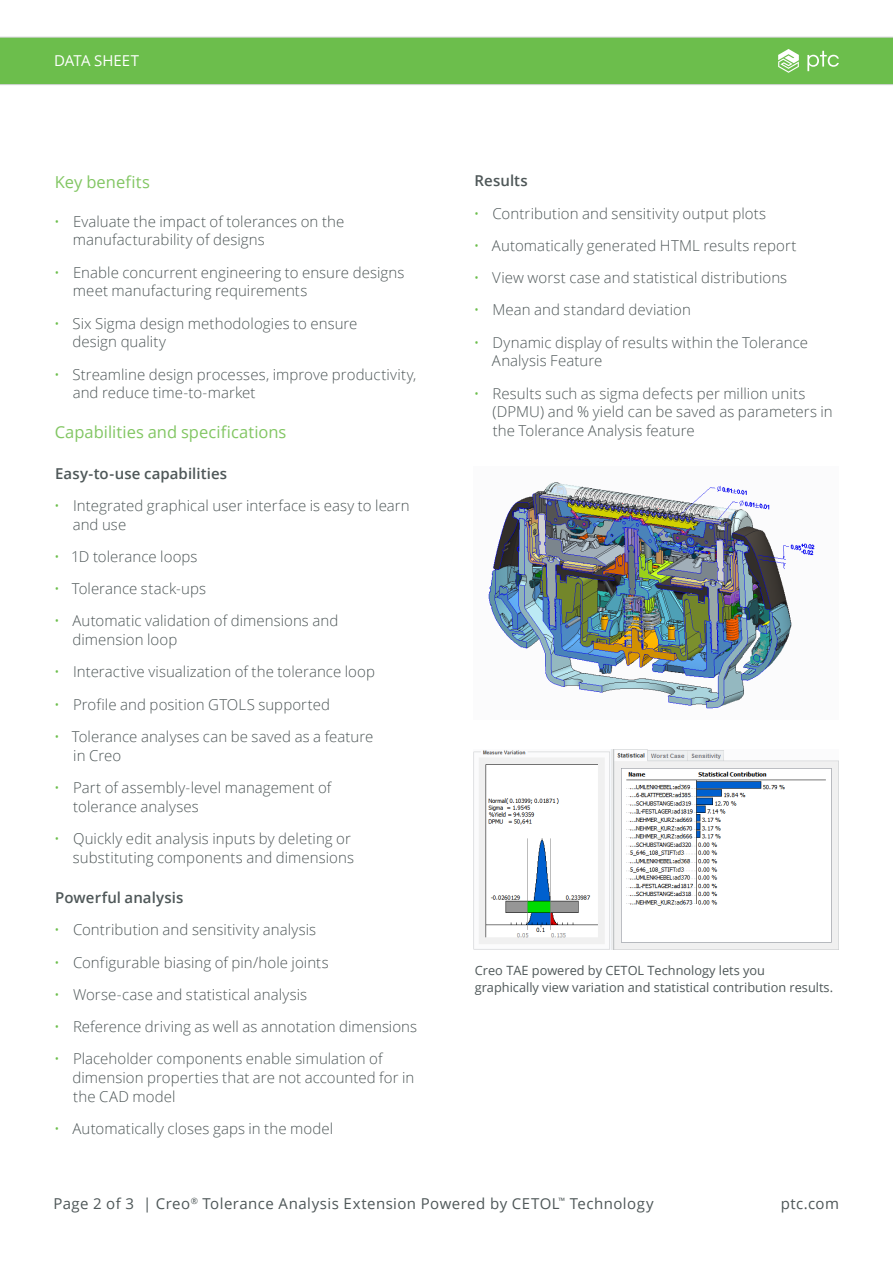
<style>
.page{position:relative;width:893px;height:1263px;background:#fff}
.page>*{position:absolute;margin:0;border:0;box-sizing:border-box;transform-origin:0 0}
._3__Text_Subhead_1{font:16.5px "Open Sans";letter-spacing:.005em;color:#82c663}
.t1{font:300 15px/18.8px "Open Sans";letter-spacing:.005em;color:#4e5758}
.t2{font:15px "Open Sans";letter-spacing:.03em;color:#4e5758}
._3__Text_Subhead_2{font:600 15px "Open Sans";letter-spacing:.005em;color:#4e5758}
.t3{font:15px "Open Sans";color:#fff}
._6__Caption{font:12.75px/16.5px "Open Sans";color:#4e5758}
.s1{color:#6cbe4c}
</style>
<div class="page">
<div style="left:0;top:37px;width:893px;height:48px;background:#6cbe4c"></div>
<img style="left:488px;top:482px;width:327px;height:227px">
<img style="left:473px;top:750px;width:366px;height:199px">
<p class="t3" style="left:54px;top:50px;width:87px">DATA SHEET</p>
<p class="_3__Text_Subhead_1" style="left:55px;top:170px;width:97px">Key benefits</p>
<p class="t1" style="left:73px;top:211px;width:273px;text-indent:-19px"><span class="s1">•</span> Evaluate the impact of tolerances on the manufacturability of designs</p>
<p class="t1" style="left:73px;top:262px;width:333px;text-indent:-19px"><span class="s1">•</span> Enable concurrent engineering to ensure designs meet manufacturing requirements</p>
<p class="t1" style="left:73px;top:313px;width:286px;text-indent:-18px"><span class="s1">•</span> Six Sigma design methodologies to ensure design quality</p>
<p class="t1" style="left:73px;top:364px;width:345px;text-indent:-18px"><span class="s1">•</span> Streamline design processes, improve productivity, and reduce time-to-market</p>
<p class="_3__Text_Subhead_1" style="left:55px;top:421px;width:233px">Capabilities and specifications</p>
<p class="_3__Text_Subhead_2" style="left:55px;top:463px;width:174px">Easy-to-use capabilities</p>
<p class="t1" style="left:73px;top:496px;width:339px;text-indent:-18px"><span class="s1">•</span> Integrated graphical user interface is easy to learn and use</p>
<p class="t1" style="left:54px;top:547px;width:145px"><span class="s1">•</span> 1D tolerance loops</p>
<p class="t1" style="left:54px;top:579px;width:153px"><span class="s1">•</span> Tolerance stack-ups</p>
<p class="t1" style="left:73px;top:611px;width:267px;text-indent:-18px"><span class="s1">•</span> Automatic validation of dimensions and dimension loop</p>
<p class="t1" style="left:54px;top:662px;width:322px"><span class="s1">•</span> Interactive visualization of the tolerance loop</p>
<p class="t1" style="left:54px;top:694px;width:277px"><span class="s1">•</span> Profile and position GTOLS supported</p>
<p class="t1" style="left:73px;top:727px;width:302px;text-indent:-19px"><span class="s1">•</span> Tolerance analyses can be saved as a feature in Creo</p>
<p class="t1" style="left:73px;top:778px;width:260px;text-indent:-19px"><span class="s1">•</span> Part of assembly-level management of tolerance analyses</p>
<p class="t1" style="left:54px;top:829px;width:301px;text-align:right"><span class="s1">•</span> Quickly edit analysis inputs by deleting or substituting components and dimensions</p>
<p class="_3__Text_Subhead_2" style="left:55px;top:887px;width:130px">Powerful analysis</p>
<p class="t1" style="left:54px;top:920px;width:264px"><span class="s1">•</span> Contribution and sensitivity analysis</p>
<p class="t1" style="left:54px;top:952px;width:276px"><span class="s1">•</span> Configurable biasing of pin/hole joints</p>
<p class="t1" style="left:54px;top:985px;width:254px"><span class="s1">•</span> Worse-case and statistical analysis</p>
<p class="t1" style="left:54px;top:1017px;width:364px"><span class="s1">•</span> Reference driving as well as annotation dimensions</p>
<p class="t1" style="left:73px;top:1049px;width:343px;text-indent:-18px"><span class="s1">•</span> Placeholder components enable simulation of dimension properties that are not accounted for in the CAD model</p>
<p class="t1" style="left:54px;top:1119px;width:280px"><span class="s1">•</span> Automatically closes gaps in the model</p>
<p class="_3__Text_Subhead_2" style="left:475px;top:171px;width:55px">Results</p>
<p class="t1" style="left:474px;top:203px;width:294px"><span class="s1">•</span> Contribution and sensitivity output plots</p>
<p class="t1" style="left:474px;top:236px;width:324px"><span class="s1">•</span> Automatically generated HTML results report</p>
<p class="t1" style="left:474px;top:268px;width:315px"><span class="s1">•</span> View worst case and statistical distributions</p>
<p class="t1" style="left:474px;top:300px;width:219px"><span class="s1">•</span> Mean and standard deviation</p>
<p class="t1" style="left:492px;top:332px;width:318px;text-indent:-18px"><span class="s1">•</span> Dynamic display of results within the Tolerance<br>Analysis Feature</p>
<p class="t1" style="left:493px;top:383px;width:342px;text-indent:-19px"><span class="s1">•</span> Results such as sigma defects per million units (DPMU) and % yield can be saved as parameters in the Tolerance Analysis feature</p>
<p class="_6__Caption" style="left:475px;top:962px;width:360px">Creo TAE powered by CETOL Technology lets you<br>graphically view variation and statistical contribution results.</p>
<p class="t2" style="left:53px;top:1193px;width:602px">Page 2 of 3 | Creo<sup>®</sup> Tolerance Analysis Extension Powered by CETOL<sup>™</sup> Technology</p>
<p class="t2" style="left:781px;top:1193px;width:60px">ptc.com</p>
</div>
